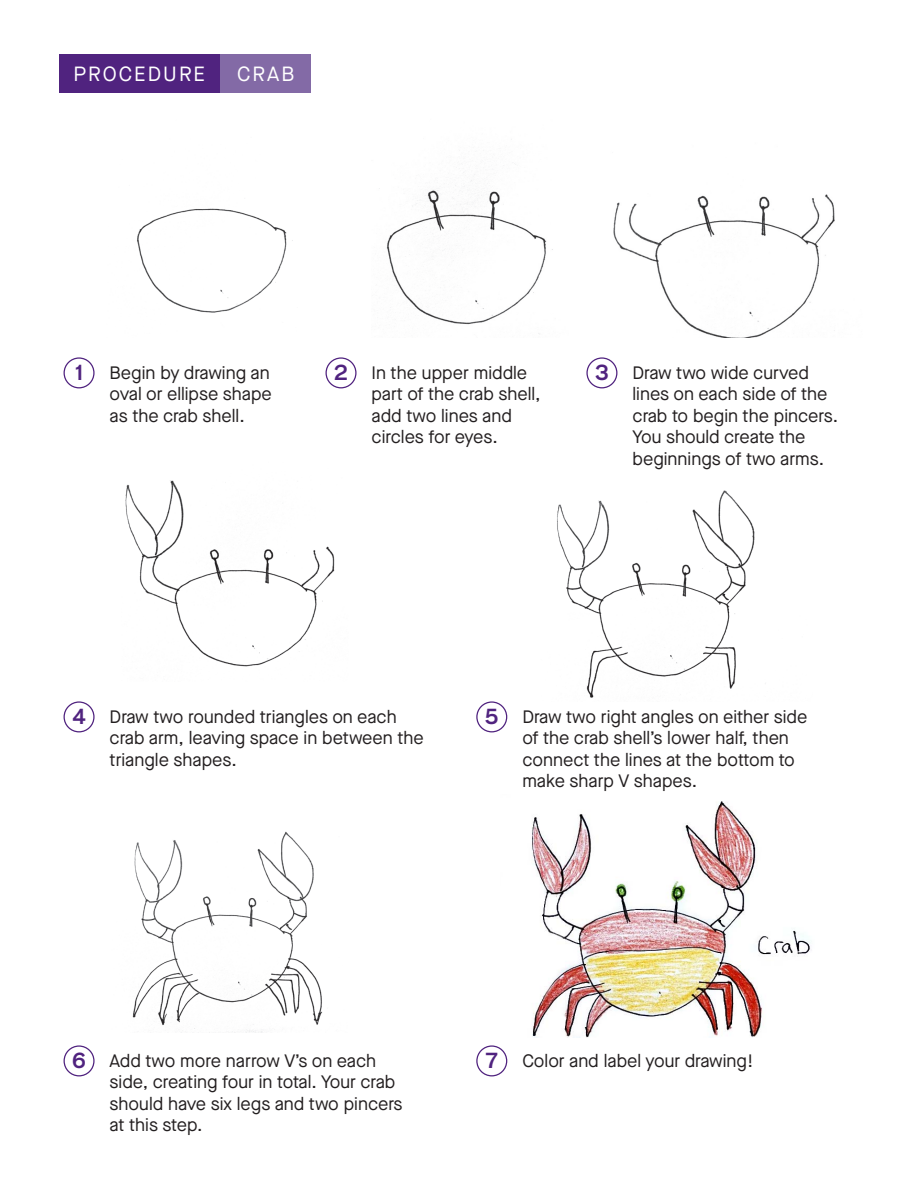
<style>
.page{position:relative;width:918px;height:1188px;background:#fff}
.page>*{position:absolute;margin:0;border:0;box-sizing:border-box;transform-origin:0 0}
.t1{font:20.55px "Maison Neue";letter-spacing:.1em;color:#fff}
.t2{font:500 20.25px "Bau Pro";color:#50237f}
.t3{font:18px/21.6px "Maison Neue";color:#231f20}
</style>
<div class="page">
<img style="left:532px;top:801px;width:278px;height:236px">
<div style="left:64px;top:701px;width:31px;height:31px;border:1px solid #50237f;border-radius:50%"></div>
<div style="left:64px;top:1045px;width:31px;height:31px;border:1px solid #50237f;border-radius:50%"></div>
<div style="left:64px;top:357px;width:31px;height:31px;border:1px solid #50237f;border-radius:50%"></div>
<div style="left:476px;top:701px;width:31px;height:31px;border:1px solid #50237f;border-radius:50%"></div>
<div style="left:476px;top:1045px;width:31px;height:31px;border:1px solid #50237f;border-radius:50%"></div>
<div style="left:325px;top:357px;width:32px;height:31px;border:1px solid #50237f;border-radius:50%"></div>
<div style="left:586px;top:357px;width:31px;height:31px;border:1px solid #50237f;border-radius:50%"></div>
<img style="left:125px;top:480px;width:210px;height:187px">
<img style="left:557px;top:491px;width:198px;height:207px">
<img style="left:132px;top:831px;width:191px;height:202px">
<img style="left:137px;top:208px;width:156px;height:105px">
<img style="left:379px;top:139px;width:174px;height:195px">
<img style="left:613px;top:194px;width:222px;height:144px">
<div style="left:60px;top:54px;width:160px;height:38px;background:#50237f"></div>
<div style="left:220px;top:54px;width:90px;height:38px;background:#836aa6"></div>
<p class="t1" style="left:74px;top:60px;width:133px">PROCEDURE</p>
<p class="t1" style="left:237px;top:60px;width:59px">CRAB</p>
<p class="t2" style="left:75px;top:358px;width:9px">1</p>
<p class="t3" style="left:110px;top:361px;width:164px">Begin by drawing an oval or ellipse shape as the crab shell.</p>
<p class="t2" style="left:334px;top:358px;width:16px">2</p>
<p class="t2" style="left:595px;top:358px;width:15px">3</p>
<p class="t3" style="left:372px;top:361px;width:171px">In the upper middle part of the crab shell, add two lines and circles for eyes.</p>
<p class="t3" style="left:633px;top:361px;width:207px">Draw two wide curved lines on each side of the crab to begin the pincers.<br>You should create the beginnings of two arms.</p>
<p class="t2" style="left:72px;top:702px;width:16px">4</p>
<p class="t3" style="left:110px;top:705px;width:316px">Draw two rounded triangles on each crab arm, leaving space in between the triangle shapes.</p>
<p class="t2" style="left:485px;top:702px;width:15px">5</p>
<p class="t3" style="left:522px;top:705px;width:287px">Draw two right angles on either side of the crab shell’s lower half, then connect the lines at the bottom to make sharp V shapes.</p>
<p class="t2" style="left:72px;top:1046px;width:16px">6</p>
<p class="t3" style="left:110px;top:1049px;width:295px">Add two more narrow V’s on each side, creating four in total. Your crab should have six legs and two pincers at this step.</p>
<p class="t2" style="left:485px;top:1046px;width:14px">7</p>
<p class="t3" style="left:522px;top:1049px;width:233px">Color and label your drawing!</p>
</div>
